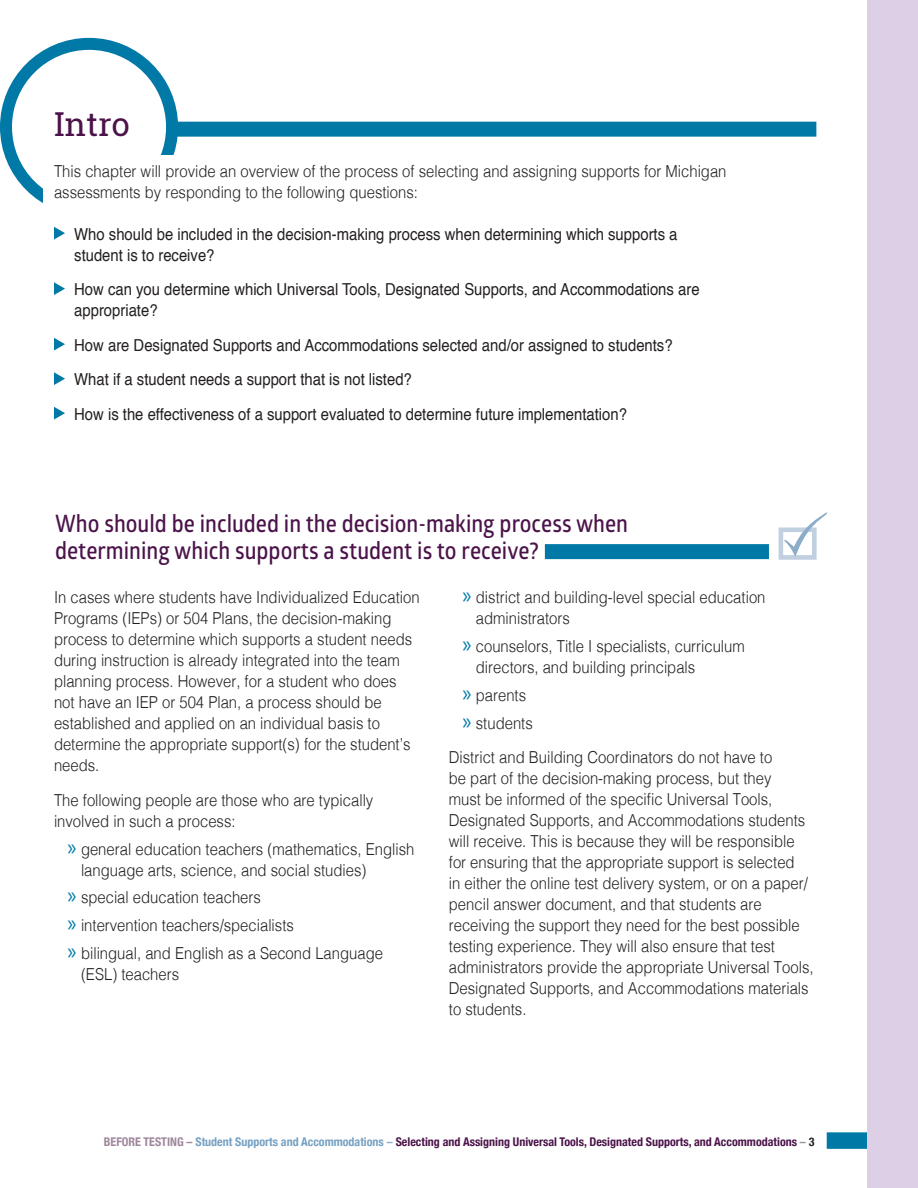
<style>
.page{position:relative;width:918px;height:1188px;background:#fff}
.page>*{position:absolute;margin:0;border:0;box-sizing:border-box;transform-origin:0 0}
.SectionHd{font:33px "Roboto Slab";color:#4b134a}
.subhead1{font:24px/27px "Glober Semi Bold Free";color:#4b134a;scale:.9 1}
.text1{font:300 16.5px/21px "Helvetica";color:#231f20;scale:.9 1}
.intro_list{font:16.5px/21px "Helvetica";color:#231f20;scale:.9 1}
.t1{font:700 condensed 12px "Helvetica Neue";color:#4b134a}
.s1{font-family:"Myriad Pro";font-weight:400;font-size:24px;color:#0079a6}
.s2{color:#a0879d}
.s3{color:#76a1c2}
.s4{color:#8badca}
.s5{color:#939598}
.s6{color:#231f20}
</style>
<div class="page">
<div style="left:827px;top:1132px;width:51px;height:17px;background:#0079a6"></div>
<div style="left:867px;top:0;width:51px;height:1188px;background:#ddcfe6"></div>
<div style="left:0;top:38px;width:178px;height:178px;border:12px solid #0079a6;border-radius:50%"></div>
<div style="left:166px;top:122px;width:650px;height:15px;background:#0079a6"></div>
<div style="left:43px;top:156px;width:135px;height:64px;background:#fff"></div>
<svg style="left:54px;top:227px;width:11px;height:13px"></svg>
<svg style="left:54px;top:282px;width:11px;height:13px"></svg>
<svg style="left:54px;top:338px;width:11px;height:13px"></svg>
<svg style="left:54px;top:372px;width:11px;height:13px"></svg>
<svg style="left:54px;top:407px;width:11px;height:13px"></svg>
<div style="left:545px;top:544px;width:224px;height:15px;background:#0079a6"></div>
<svg style="left:779px;top:528px;width:38px;height:32px"></svg>
<svg style="left:784px;top:512px;width:43px;height:45px"></svg>
<p class="SectionHd" style="left:54px;top:102px;width:77px">Intro</p>
<p class="text1" style="left:54px;top:160px;width:749px">This chapter will provide an overview of the process of selecting and assigning supports for Michigan assessments by responding to the following questions:</p>
<p class="intro_list" style="left:74px;top:224px;width:672px">Who should be included in the decision-making process when determining which supports a student is to receive?</p>
<p class="intro_list" style="left:74px;top:279px;width:696px">How can you determine which Universal Tools, Designated Supports, and Accommodations are appropriate?</p>
<p class="intro_list" style="left:74px;top:335px;width:666px">How are Designated Supports and Accommodations selected and/or assigned to students?</p>
<p class="intro_list" style="left:74px;top:369px;width:377px">What if a student needs a support that is not listed?</p>
<p class="intro_list" style="left:74px;top:404px;width:616px">How is the effectiveness of a support evaluated to determine future implementation?</p>
<p class="subhead1" style="left:55px;top:509px;width:638px">Who should be included in the decision-making process when determining which supports a student is to receive?</p>
<p class="text1" style="left:54px;top:586px;width:408px">In cases where students have Individualized Education Programs (IEPs) or 504 Plans, the decision-making process to determine which supports a student needs during instruction is already integrated into the team planning process. However, for a student who does not have an IEP or 504 Plan, a process should be established and applied on an individual basis to determine the appropriate support(s) for the student’s needs.</p>
<p class="text1" style="left:54px;top:788px;width:356px">The following people are those who are typically involved in such a process:</p>
<p class="text1" style="left:81px;top:837px;width:372px;text-indent:-14px"><span class="s1">»</span> general education teachers (mathematics, English language arts, science, and social studies)</p>
<p class="text1" style="left:68px;top:886px;width:216px"><span class="s1">»</span> special education teachers</p>
<p class="text1" style="left:68px;top:914px;width:253px"><span class="s1">»</span> intervention teachers/specialists</p>
<p class="text1" style="left:81px;top:941px;width:337px;text-indent:-14px"><span class="s1">»</span> bilingual, and English as a Second Language (ESL) teachers</p>
<p class="text1" style="left:476px;top:586px;width:323px;text-indent:-14px"><span class="s1">»</span> district and building-level special education administrators</p>
<p class="text1" style="left:476px;top:635px;width:300px;text-indent:-14px"><span class="s1">»</span> counselors, Title I specialists, curriculum directors, and building principals</p>
<p class="text1" style="left:462px;top:683px;width:72px"><span class="s1">»</span> parents</p>
<p class="text1" style="left:462px;top:711px;width:80px"><span class="s1">»</span> students</p>
<p class="text1" style="left:449px;top:746px;width:407px">District and Building Coordinators do not have to<br>be part of the decision-making process, but they<br>must be informed of the specific Universal Tools, Designated Supports, and Accommodations students will receive. This is because they will be responsible for ensuring that the appropriate support is selected<br>in either the online test delivery system, or on a paper/ pencil answer document, and that students are receiving the support they need for the best possible testing experience. They will also ensure that test administrators provide the appropriate Universal Tools, Designated Supports, and Accommodations materials to students.</p>
<p class="t1" style="left:104px;top:1132px;width:712px"><span class="s2">BEFORE TESTING –</span> <span class="s3">Student Supports and Accommodations</span> <span class="s4">–</span> Selecting and Assigning Universal Tools, Designated Supports, and Accommodations <span class="s5">–</span> <span class="s6">3</span></p>
</div>
